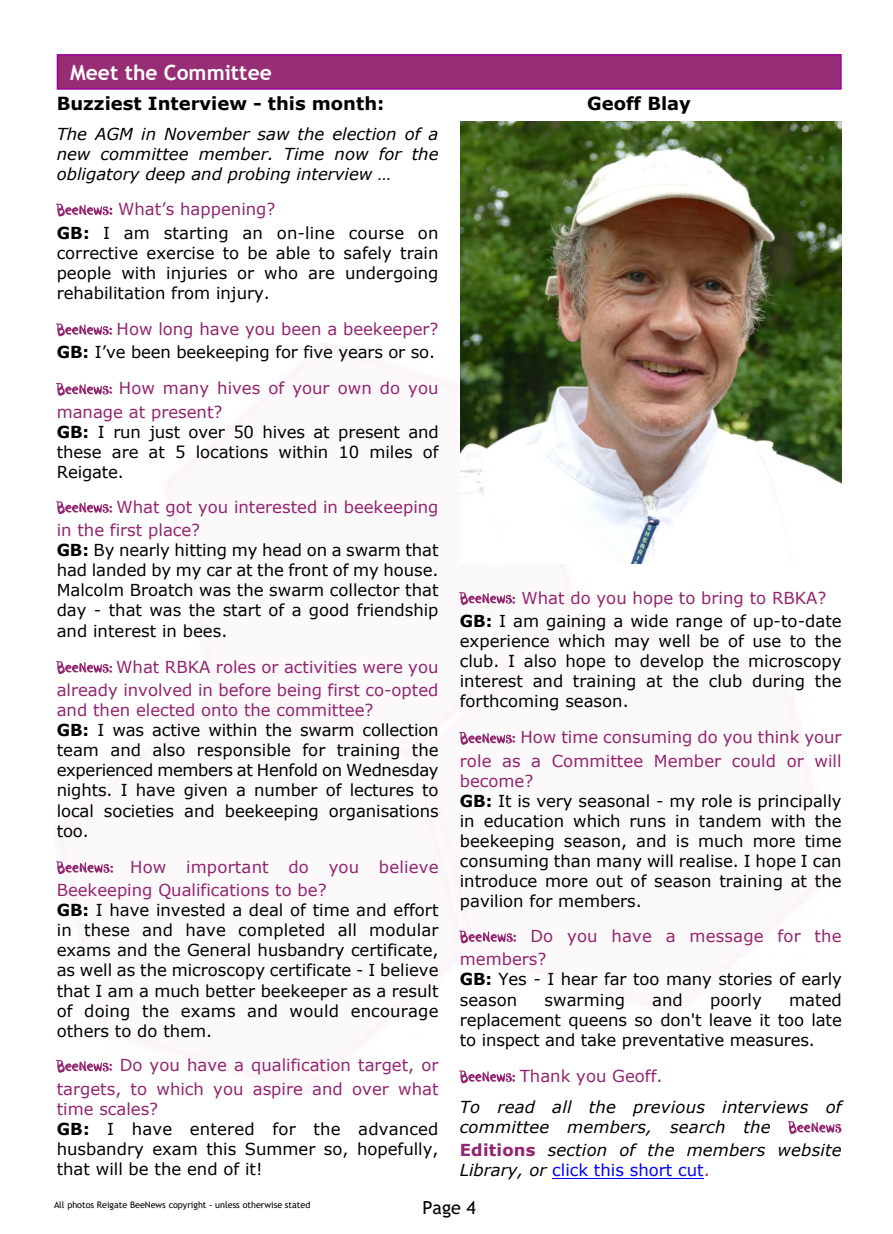
<style>
.page{position:relative;width:893px;height:1234px;background:#fff}
.page>*{position:absolute;margin:0;border:0;box-sizing:border-box;transform-origin:0 0}
.t1{font:700 21px "Trebuchet MS";color:#fff}
.t2{font:700 18px "Verdana";color:#000}
.t3{font:18px "Trebuchet MS";color:#000}
.t4{font:16.5px/20.1px "Verdana";color:#000}
.t5{font:16.5px/23.4px "Verdana";color:#93246f}
.t6{font:italic 16.5px/20.1px "Verdana";letter-spacing:.01em;color:#000}
.t7{font:16.5px "Verdana";color:#00f}
.t8{font:9px "Trebuchet MS";color:#000}
.s1{color:#93246f}
.s2{font-weight:700}
.s3{font-family:"Dark Half BTN";color:#93246f}
.s4{font-family:"Dark Half BTN"}
.s5{font-family:"Dark Half BTN";font-style:normal;color:#93246f}
.s6{font-style:normal;color:#93246f}
.s7{font-weight:700;font-style:normal;color:#93246f}
.s8{font-style:italic;color:#000}
</style>
<div class="page">
<img style="left:55px;top:344px;width:776px;height:744px">
<div style="left:57px;top:54px;width:785px;height:36px;background:#972d75;border:2px solid #9f009f"></div>
<svg style="left:56px;top:204px;width:56px;height:12px"></svg>
<svg style="left:56px;top:323px;width:53px;height:13px"></svg>
<svg style="left:56px;top:383px;width:53px;height:13px"></svg>
<svg style="left:56px;top:501px;width:53px;height:13px"></svg>
<svg style="left:56px;top:661px;width:53px;height:13px"></svg>
<svg style="left:56px;top:861px;width:54px;height:12px"></svg>
<svg style="left:56px;top:1059px;width:53px;height:13px"></svg>
<svg style="left:459px;top:592px;width:53px;height:12px"></svg>
<svg style="left:459px;top:731px;width:53px;height:13px"></svg>
<svg style="left:459px;top:930px;width:54px;height:13px"></svg>
<svg style="left:459px;top:1070px;width:53px;height:12px"></svg>
<svg style="left:787px;top:1121px;width:55px;height:12px"></svg>
<hr style="left:552px;top:1177px;width:152px;height:1px;background:#00f">
<img style="left:461px;top:122px;width:381px;height:441px">
<p class="t1" style="left:70px;top:64px;width:203px">Meet the Committee</p>
<p class="t2" style="left:57px;top:96px;width:329px">Buzziest Interview - this month:</p>
<p class="t2" style="left:587px;top:96px;width:105px">Geoff Blay</p>
<p class="t6" style="left:57px;top:126px;width:383px;text-align:justify">The AGM in November saw the election of a new committee member. Time now for the obligatory deep and probing interview …</p>
<p class="t4" style="left:57px;top:199px;width:383px;line-height:23.4px;text-indent:61px"><span class="s1">What’s happening?<br></span><span class="s2">GB:</span> I am starting an on-line course on</p>
<p class="t4" style="left:57px;top:244px;width:383px;text-align:justify">corrective exercise to be able to safely train people with injuries or who are undergoing rehabilitation from injury.</p>
<p class="t4" style="left:57px;top:318px;width:383px;line-height:23.4px;text-align:right"><span class="s3">:</span> <span class="s1">How long have you been a beekeeper?<br></span><span class="s2">GB:</span> I’ve been beekeeping for five years or so.</p>
<p class="t5" style="left:57px;top:378px;width:383px;text-indent:52px"><span class="s4">:</span> How many hives of your own do you manage at present?</p>
<p class="t4" style="left:57px;top:423px;width:383px;text-align:justify"><span class="s2">GB:</span> I run just over 50 hives at present and these are at 5 locations within 10 miles of Reigate.</p>
<p class="t5" style="left:57px;top:496px;width:383px;text-indent:52px"><span class="s4">:</span> What got you interested in beekeeping in the first place?</p>
<p class="t4" style="left:57px;top:541px;width:383px;text-align:justify"><span class="s2">GB:</span> By nearly hitting my head on a swarm that had landed by my car at the front of my house.<br>Malcolm Broatch was the swarm collector that day - that was the start of a good friendship and interest in bees.</p>
<p class="t5" style="left:57px;top:656px;width:383px;text-align:right"><span class="s4">:</span> What RBKA roles or activities were you already involved in before being first co-opted</p>
<p class="t4" style="left:57px;top:701px;width:384px"><span class="s1">and then elected onto the committee?<br></span><span class="s2">GB:</span> I was active within the swarm collection team and also responsible for training the experienced members at Henfold on Wednesday nights. I have given a number of lectures to local societies and beekeeping organisations too.</p>
<p class="t5" style="left:57px;top:856px;width:383px;text-indent:53px"><span class="s4">:</span> How important do you believe<br>Beekeeping Qualifications to be?</p>
<p class="t4" style="left:57px;top:901px;width:383px;text-align:justify"><span class="s2">GB:</span> I have invested a deal of time and effort in these and have completed all modular exams and the General husbandry certificate, as well as the microscopy certificate - I believe that I am a much better beekeeper as a result of doing the exams and would encourage others to do them.</p>
<p class="t5" style="left:57px;top:1054px;width:383px;text-align:right"><span class="s4">:</span> Do you have a qualification target, or targets, to which you aspire and over what</p>
<p class="t4" style="left:57px;top:1099px;width:383px"><span class="s1">time scales?<br></span><span class="s2">GB:</span> I have entered for the advanced husbandry exam this Summer so, hopefully, that will be the end of it!</p>
<p class="t4" style="left:460px;top:587px;width:383px;line-height:23.4px;text-indent:52px"><span class="s3">:</span> <span class="s1">What do you hope to bring to RBKA?<br></span><span class="s2">GB:</span> I am gaining a wide range of up-to-date</p>
<p class="t4" style="left:460px;top:632px;width:383px;text-align:justify">experience which may well be of use to the club. I also hope to develop the microscopy interest and training at the club during the forthcoming season.</p>
<p class="t5" style="left:460px;top:727px;width:383px;text-align:right"><span class="s4">:</span> How time consuming do you think your<br>role as a Committee Member could or will</p>
<p class="t4" style="left:460px;top:772px;width:383px"><span class="s1">become?<br></span><span class="s2">GB:</span> It is very seasonal - my role is principally in education which runs in tandem with the beekeeping season, and is much more time consuming than many will realise. I hope I can introduce more out of season training at the pavilion for members.</p>
<p class="t5" style="left:460px;top:925px;width:383px;text-indent:53px"><span class="s4">:</span> Do you have a message for the members?</p>
<p class="t4" style="left:460px;top:970px;width:383px"><span class="s2">GB:</span> Yes - I hear far too many stories of early season</p>
<p class="t4" style="left:460px;top:990px;width:383px;text-align:justify;text-indent:329px">mated replacement queens so don't leave it too late to inspect and take preventative measures.</p>
<p class="t6" style="left:460px;top:1061px;width:383px;line-height:30.6px;text-indent:52px"><span class="s5">:</span> <span class="s6">Thank you Geoff.<br></span>To read all the previous interviews of</p>
<p class="t6" style="left:460px;top:1115px;width:383px;line-height:23.4px">committee members, search the<br><span class="s7">Editions</span> section of the members website</p>
<p class="t7" style="left:460px;top:1163px;width:251px"><span class="s8">Library, or</span> click this short cut<span class="s1">.</span></p>
<p class="t4" style="left:544px;top:990px;width:82px">swarming</p>
<p class="t4" style="left:652px;top:990px;width:32px">and</p>
<p class="t4" style="left:710px;top:990px;width:53px">poorly</p>
<p class="t8" style="left:54px;top:1200px;width:258px">All photos Reigate BeeNews copyright - unless otherwise stated</p>
<p class="t3" style="left:423px;top:1200px;width:55px">Page 4</p>
</div>
